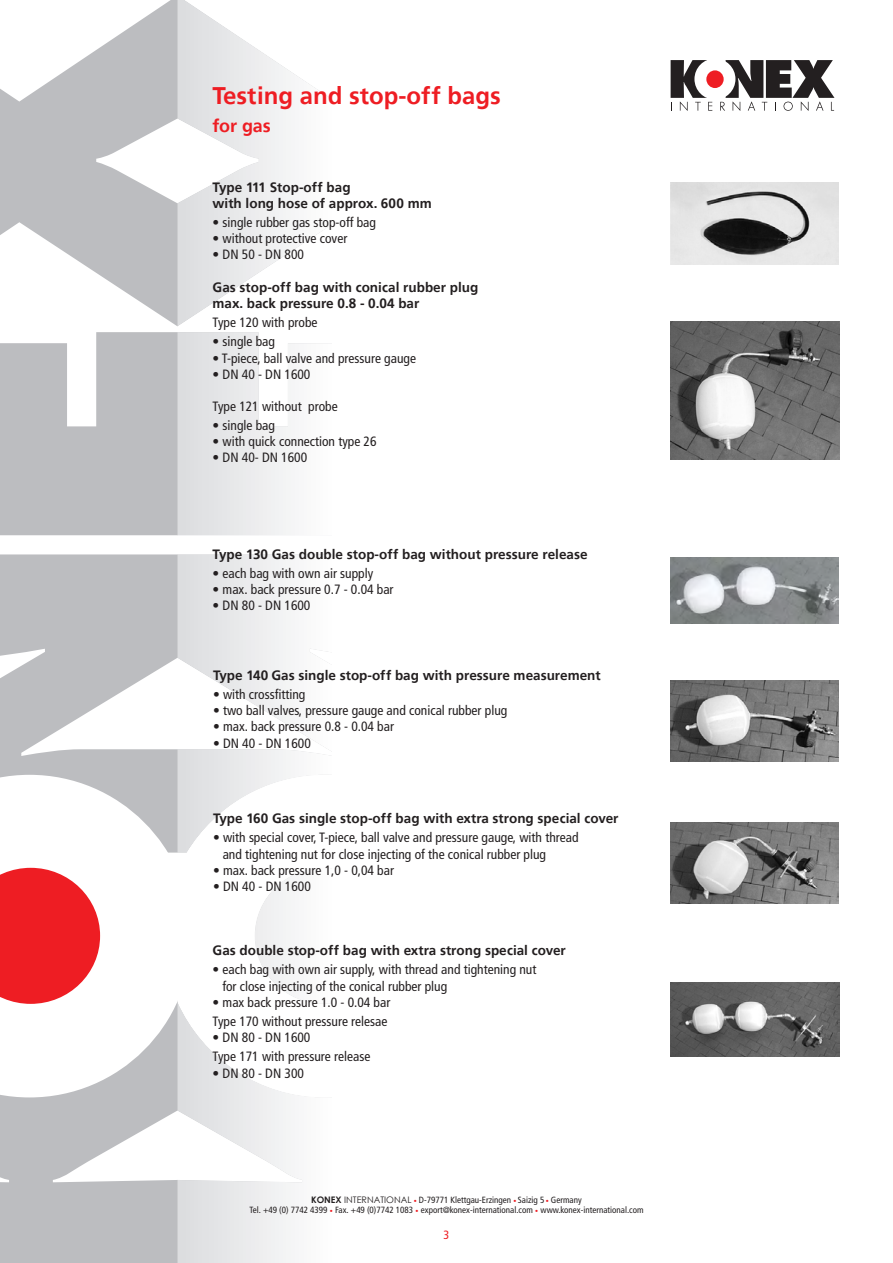
<style>
.page{position:relative;width:893px;height:1263px;background:#fff}
.page>*{position:absolute;margin:0;border:0;box-sizing:border-box;transform-origin:0 0}
.t1{font:700 24px "Frutiger";color:#ee1d23}
.t2{font:700 18px "Frutiger";letter-spacing:-.01em;color:#ee1d23}
.t3{font:condensed 13.5px "Frutiger LT";color:#231f20}
.t4{font:700 13.5px "Frutiger";color:#231f20}
.t5{font:condensed 12px "Frutiger LT";color:#ee1d23}
.t6{font:condensed 9px "Frutiger LT";color:#231f20}
.s1{font-family:"Century Gothic";font-weight:700;font-stretch:normal}
.s2{font-family:"Century Gothic";font-stretch:normal}
.s3{font-family:"Frutiger";font-weight:700;font-stretch:normal;font-size:6px;color:#ee1d23}
</style>
<div class="page">
<img style="left:177px;top:1097px;width:126px;height:166px">
<img style="left:177px;top:554px;width:155px;height:221px">
<img style="left:177px;top:332px;width:151px;height:203px">
<img style="left:177px;top:0;width:154px;height:326px">
<img style="left:191px;top:775px;width:117px;height:322px">
<img style="left:255px;top:868px;width:63px;height:136px">
<svg style="left:0;top:1097px;width:177px;height:166px;background:#c5c6c9"></svg>
<svg style="left:0;top:554px;width:177px;height:221px;fill:#bcbdc0"></svg>
<svg style="left:0;top:332px;width:177px;height:203px;background:#c2c3c6"></svg>
<svg style="left:0;top:0;width:177px;height:326px;fill:#bcbdc0"></svg>
<svg style="left:0;top:775px;width:191px;height:322px"></svg>
<svg style="left:0;top:868px;width:100px;height:136px;background:#f04045"></svg>
<svg style="left:671px;top:60px;width:41px;height:51px"></svg>
<svg style="left:720px;top:60px;width:114px;height:51px"></svg>
<div style="left:694px;top:59px;width:41px;height:41px;background:#fff;border-radius:50%"></div>
<div style="left:706px;top:70px;width:18px;height:18px;background:#ee1d23;border-radius:50%"></div>
<img style="left:671px;top:183px;width:168px;height:81px">
<img style="left:671px;top:322px;width:168px;height:138px">
<img style="left:670px;top:558px;width:169px;height:65px">
<img style="left:671px;top:680px;width:168px;height:81px">
<img style="left:670px;top:822px;width:169px;height:81px">
<img style="left:671px;top:982px;width:168px;height:75px">
<p class="t1" style="left:213px;top:82px;width:290px">Testing and stop-off bags</p>
<p class="t2" style="left:213px;top:116px;width:60px">for gas</p>
<p class="t4" style="left:213px;top:179px;width:139px">Type 111 Stop-off bag</p>
<p class="t4" style="left:213px;top:195px;width:221px">with long hose of approx. 600 mm</p>
<p class="t3" style="left:213px;top:214px;width:165px">• single rubber gas stop-off bag</p>
<p class="t3" style="left:213px;top:231px;width:136px">• without protective cover</p>
<p class="t3" style="left:213px;top:247px;width:93px">• DN 50 - DN 800</p>
<p class="t4" style="left:213px;top:279px;width:267px">Gas stop-off bag with conical rubber plug</p>
<p class="t4" style="left:213px;top:295px;width:208px">max. back pressure 0.8 - 0.04 bar</p>
<p class="t3" style="left:213px;top:315px;width:106px">Type 120 with probe</p>
<p class="t3" style="left:213px;top:334px;width:64px">• single bag</p>
<p class="t3" style="left:213px;top:350px;width:205px">• T-piece, ball valve and pressure gauge</p>
<p class="t3" style="left:213px;top:366px;width:99px">• DN 40 - DN 1600</p>
<p class="t3" style="left:213px;top:398px;width:127px">Type 121 without probe</p>
<p class="t3" style="left:213px;top:417px;width:64px">• single bag</p>
<p class="t3" style="left:213px;top:433px;width:165px">• with quick connection type 26</p>
<p class="t3" style="left:213px;top:450px;width:96px">• DN 40- DN 1600</p>
<p class="t4" style="left:213px;top:546px;width:376px">Type 130 Gas double stop-off bag without pressure release</p>
<p class="t3" style="left:213px;top:565px;width:162px">• each bag with own air supply</p>
<p class="t3" style="left:213px;top:581px;width:182px">• max. back pressure 0.7 - 0.04 bar</p>
<p class="t3" style="left:213px;top:598px;width:99px">• DN 80 - DN 1600</p>
<p class="t4" style="left:213px;top:667px;width:389px">Type 140 Gas single stop-off bag with pressure measurement</p>
<p class="t3" style="left:213px;top:686px;width:94px">• with crossfitting</p>
<p class="t3" style="left:213px;top:703px;width:296px">• two ball valves, pressure gauge and conical rubber plug</p>
<p class="t3" style="left:213px;top:719px;width:182px">• max. back pressure 0.8 - 0.04 bar</p>
<p class="t3" style="left:213px;top:735px;width:99px">• DN 40 - DN 1600</p>
<p class="t4" style="left:213px;top:811px;width:407px">Type 160 Gas single stop-off bag with extra strong special cover</p>
<p class="t3" style="left:213px;top:830px;width:367px">• with special cover, T-piece, ball valve and pressure gauge, with thread</p>
<p class="t3" style="left:223px;top:846px;width:325px">and tightening nut for close injecting of the conical rubber plug</p>
<p class="t3" style="left:213px;top:862px;width:182px">• max. back pressure 1,0 - 0,04 bar</p>
<p class="t3" style="left:213px;top:878px;width:99px">• DN 40 - DN 1600</p>
<p class="t4" style="left:213px;top:943px;width:355px">Gas double stop-off bag with extra strong special cover</p>
<p class="t3" style="left:213px;top:962px;width:325px">• each bag with own air supply, with thread and tightening nut</p>
<p class="t3" style="left:222px;top:978px;width:226px">for close injecting of the conical rubber plug</p>
<p class="t3" style="left:213px;top:994px;width:179px">• max back pressure 1.0 - 0.04 bar</p>
<p class="t3" style="left:213px;top:1013px;width:176px">Type 170 without pressure relesae</p>
<p class="t3" style="left:213px;top:1030px;width:99px">• DN 80 - DN 1600</p>
<p class="t3" style="left:213px;top:1049px;width:159px">Type 171 with pressure release</p>
<p class="t3" style="left:213px;top:1065px;width:93px">• DN 80 - DN 300</p>
<p class="t6" style="left:310px;top:1193px;width:272px"><span class="s1">KONEX</span> <span class="s2">INTERNATIONAL</span> <span class="s3">•</span> D-79771 Klettgau-Erzingen <span class="s3">•</span> Saizig 5 <span class="s3">•</span> Germany</p>
<p class="t6" style="left:249px;top:1204px;width:396px">Tel. +49 (0) 7742 4399 <span class="s3">•</span> Fax. +49 (0)7742 1083 <span class="s3">•</span> export@konex-international.com <span class="s3">•</span> www.konex-international.com</p>
<p class="t5" style="left:443px;top:1226px;width:7px">1</p>
<p class="t6" style="left:311px;top:1194px;width:272px"><span class="s1">KONEX</span> <span class="s2">INTERNATIONAL</span> <span class="s3">•</span> D-79771 Klettgau-Erzingen <span class="s3">•</span> Saizig 5 <span class="s3">•</span> Germany</p>
<p class="t6" style="left:249px;top:1205px;width:396px">Tel. +49 (0) 7742 4399 <span class="s3">•</span> Fax. +49 (0)7742 1083 <span class="s3">•</span> export@konex-international.com <span class="s3">•</span> www.konex-international.com</p>
<p class="t5" style="left:444px;top:1227px;width:7px">3</p>
</div>
